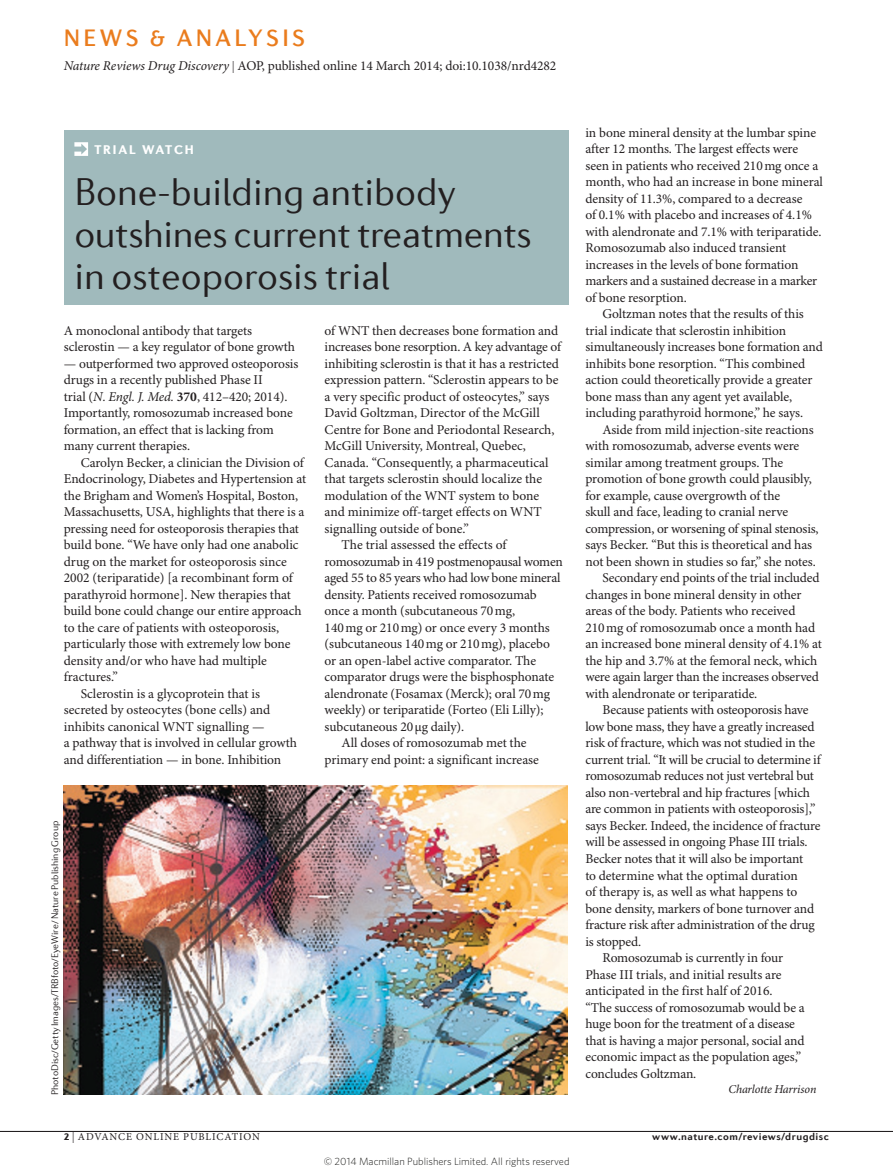
<style>
.page{position:relative;width:893px;height:1174px;background:#fff}
.page>*{position:absolute;margin:0;border:0;box-sizing:border-box;transform-origin:0 0}
.t1{font:300 39px/42px "Diverda Sans Com";color:#231f20}
.sectionheader{font:500 24px "Diverda Sans Com";letter-spacing:.14em;color:#ea7c1d}
.bodyindent{font:13.5px/16.5px "Minion Pro";letter-spacing:-.01em;color:#231f20}
.bodyfirst{font:13.5px/16.5px "Minion Pro";letter-spacing:-.01em;color:#231f20}
.ministrap{font:900 12.75px "Diverda Sans Com";letter-spacing:.14em;color:#fff}
.author{font:italic 12px "Minion Pro";letter-spacing:-.01em;color:#231f20}
.t2{font:300 10.5px "Whitney";color:#1d1d1b}
.t3{font:700 10.5px "Diverda Sans Com";letter-spacing:.045em;color:#231f20}
.t4{font:10.5px "Minion Pro";letter-spacing:.085em;color:#231f20}
.creditstyle{font:300 9.75px "Diverda Sans Com";letter-spacing:-.005em;color:#231f20}
.s1{font-style:italic}
.s2{font-size:12px}
.s3{font-weight:700}
.s4{font-family:"Diverda Sans Com";font-weight:900}
</style>
<div class="page">
<img style="left:64px;top:786px;width:503px;height:308px">
<hr style="left:0;top:1131px;width:893px;height:1px;background:#231f20">
<div style="left:64px;top:130px;width:504px;height:174px;background:#a0babc"></div>
<svg style="left:74px;top:142px;width:14px;height:14px"></svg>
<p class="sectionheader" style="left:64px;top:24px;width:243px">NEWS &amp; ANALYSIS</p>
<p class="bodyindent" style="left:64px;top:58px;width:494px"><span class="s1">Nature Reviews Drug Discovery</span> <span class="s2">|</span> AOP, published online 14 March 2014; doi:10.1038/nrd4282</p>
<p class="ministrap" style="left:94px;top:142px;width:101px">TRIAL WATCH</p>
<p class="t1" style="left:74px;top:171px;width:459px">Bone-building antibody outshines current treatments in osteoporosis trial</p>
<p class="bodyindent" style="left:325px;top:323px;width:238px">of WNT then decreases bone formation and increases bone resorption. A key advantage of inhibiting sclerostin is that it has a restricted expression pattern. “Sclerostin appears to be a very specific product of osteocytes,” says David Goltzman, Director of the McGill Centre for Bone and Periodontal Research, McGill University, Montreal, Quebec, Canada. “Consequently, a pharmaceutical that targets sclerostin should localize the modulation of the WNT system to bone and minimize off-target effects on WNT signalling outside of bone.”</p>
<p class="bodyindent" style="left:325px;top:537px;width:240px;text-indent:17px">The trial assessed the effects of romosozumab in 419 postmenopausal women aged 55 to 85 years who had low bone mineral density. Patients received romosozumab once a month (subcutaneous 70mg,<br>140mg or 210mg) or once every 3 months (subcutaneous 140mg or 210mg), placebo or an open-label active comparator. The comparator drugs were the bisphosphonate alendronate (Fosamax (Merck); oral 70mg weekly) or teriparatide (Forteo (Eli Lilly); subcutaneous 20μg daily).</p>
<p class="bodyindent" style="left:325px;top:735px;width:216px;text-align:center">All doses of romosozumab met the primary end point: a significant increase</p>
<p class="bodyfirst" style="left:64px;top:323px;width:233px">A monoclonal antibody that targets sclerostin — a key regulator of bone growth</p>
<p class="bodyfirst" style="left:64px;top:356px;width:236px">— outperformed two approved osteoporosis drugs in a recently published Phase II<br>trial (<span class="s1">N. Engl. J. Med.</span> <span class="s3">370</span>, 412–420; 2014).<br>Importantly, romosozumab increased bone formation, an effect that is lacking from many current therapies.</p>
<p class="bodyindent" style="left:64px;top:455px;width:244px;text-indent:17px">Carolyn Becker, a clinician the Division of Endocrinology, Diabetes and Hypertension at the Brigham and Women’s Hospital, Boston, Massachusetts, USA, highlights that there is a pressing need for osteoporosis therapies that build bone. “We have only had one anabolic drug on the market for osteoporosis since 2002 (teriparatide) [a recombinant form of parathyroid hormone]. New therapies that build bone could change our entire approach to the care of patients with osteoporosis, particularly those with extremely low bone density and/or who have had multiple fractures.”</p>
<p class="bodyindent" style="left:64px;top:686px;width:235px;text-indent:17px">Sclerostin is a glycoprotein that is secreted by osteocytes (bone cells) and inhibits canonical WNT signalling —<br>a pathway that is involved in cellular growth and differentiation — in bone. Inhibition</p>
<p class="creditstyle" style="left:50px;top:1095px;width:276px;rotate:-90deg">PhotoDisc/Getty Images/TRBfoto/EyeWire/ Nature Publishing Group</p>
<p class="bodyindent" style="left:585px;top:125px;width:239px">in bone mineral density at the lumbar spine after 12 months. The largest effects were seen in patients who received 210mg once a month, who had an increase in bone mineral density of 11.3%, compared to a decrease<br>of 0.1% with placebo and increases of 4.1% with alendronate and 7.1% with teriparatide.<br>Romosozumab also induced transient increases in the levels of bone formation markers and a sustained decrease in a marker of bone resorption.</p>
<p class="bodyindent" style="left:585px;top:306px;width:239px;text-indent:17px">Goltzman notes that the results of this trial indicate that sclerostin inhibition simultaneously increases bone formation and inhibits bone resorption. “This combined action could theoretically provide a greater bone mass than any agent yet available, including parathyroid hormone,” he says.</p>
<p class="bodyindent" style="left:585px;top:422px;width:235px;text-indent:17px">Aside from mild injection-site reactions with romosozumab, adverse events were similar among treatment groups. The promotion of bone growth could plausibly, for example, cause overgrowth of the<br>skull and face, leading to cranial nerve compression, or worsening of spinal stenosis, says Becker. “But this is theoretical and has not been shown in studies so far,” she notes.</p>
<p class="bodyindent" style="left:585px;top:570px;width:238px;text-indent:17px">Secondary end points of the trial included changes in bone mineral density in other areas of the body. Patients who received 210mg of romosozumab once a month had an increased bone mineral density of 4.1% at the hip and 3.7% at the femoral neck, which were again larger than the increases observed with alendronate or teriparatide.</p>
<p class="bodyindent" style="left:585px;top:702px;width:237px;text-indent:17px">Because patients with osteoporosis have low bone mass, they have a greatly increased risk of fracture, which was not studied in the current trial. “It will be crucial to determine if romosozumab reduces not just vertebral but also non-vertebral and hip fractures [which are common in patients with osteoporosis],” says Becker. Indeed, the incidence of fracture will be assessed in ongoing Phase III trials.<br>Becker notes that it will also be important<br>to determine what the optimal duration<br>of therapy is, as well as what happens to bone density, markers of bone turnover and fracture risk after administration of the drug is stopped.</p>
<p class="bodyindent" style="left:585px;top:950px;width:221px;text-indent:17px">Romosozumab is currently in four Phase III trials, and initial results are anticipated in the first half of 2016.<br>“The success of romosozumab would be a huge boon for the treatment of a disease that is having a major personal, social and economic impact as the population ages,” concludes Goltzman.</p>
<p class="author" style="left:728px;top:1082px;width:89px">Charlotte Harrison</p>
<p class="t4" style="left:64px;top:1130px;width:198px"><span class="s4">2</span> <span class="s2">|</span> ADVANCE ONLINE PUBLICATION</p>
<p class="t3" style="left:652px;top:1130px;width:178px">www.nature.com/reviews/drugdisc</p>
<p class="t2" style="left:324px;top:1154px;width:247px">© 2014 Macmillan Publishers Limited. All rights reserved</p>
</div>
